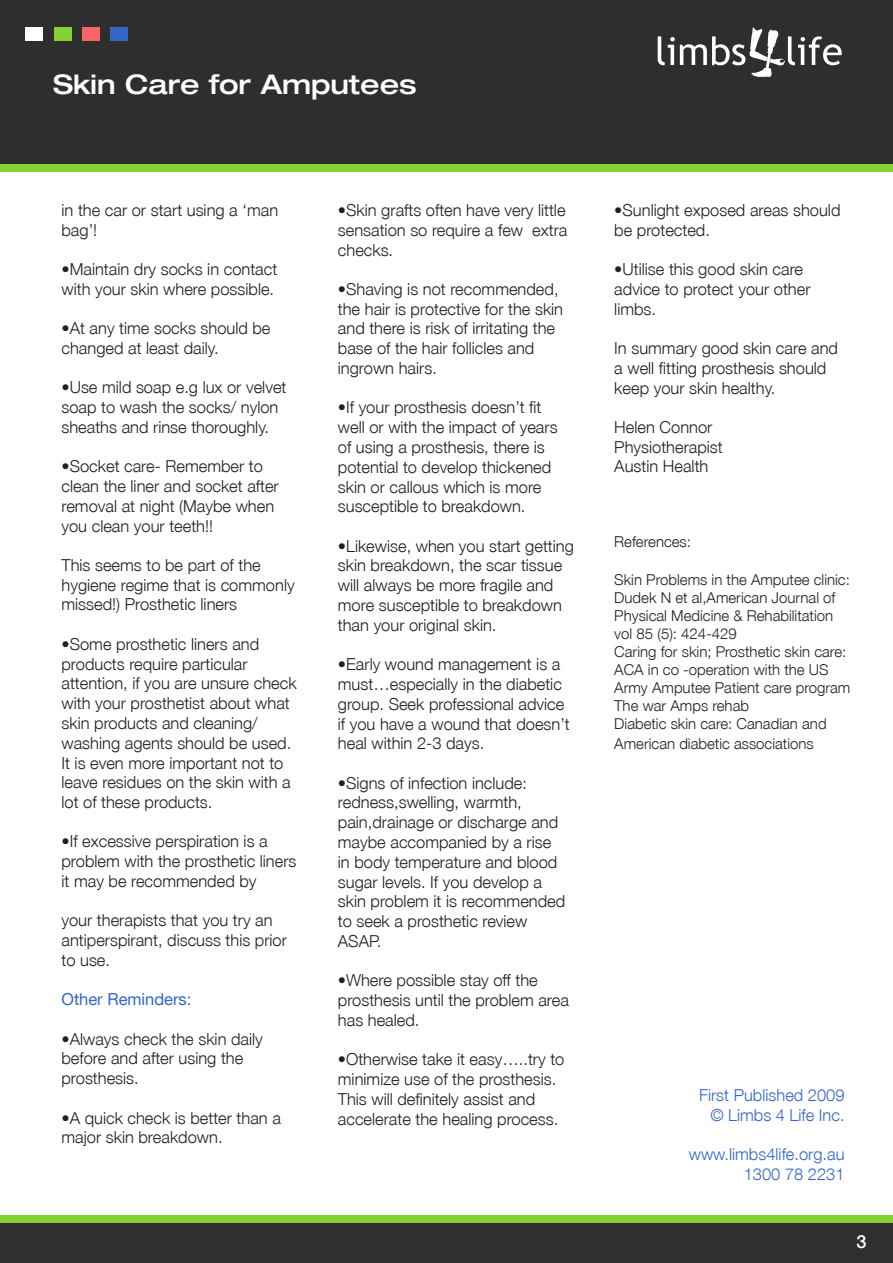
<style>
.page{position:relative;width:893px;height:1263px;background:#fff}
.page>*{position:absolute;margin:0;border:0;box-sizing:border-box;transform-origin:0 0}
.t1{font:500 expanded 27px "Helvetica Neue LT Pro";color:#fff}
.t2{font:500 18px "Helvetica Neue LT Pro";color:#fff}
.t3{font:300 16.5px/19.8px "Helvetica Neue LT Pro";color:#231f20}
.t4{font:300 16.5px/19.8px "Helvetica Neue LT Pro";color:#3266cb;text-align:right}
.t5{font:16.5px "Helvetica Neue LT Pro";color:#3266cb}
.t6{font:300 15px/18px "Helvetica Neue LT Pro";color:#231f20}
</style>
<div class="page">
<div style="left:0;top:0;width:893px;height:164px;background:#2e2e2e"></div>
<div style="left:0;top:1222px;width:893px;height:41px;background:#2f2f31"></div>
<div style="left:0;top:1215px;width:893px;height:7px;background:#85d234"></div>
<div style="left:0;top:164px;width:893px;height:8px;background:#85d234"></div>
<div style="left:82px;top:27px;width:17px;height:13px;background:#f96466"></div>
<div style="left:111px;top:27px;width:17px;height:13px;background:#3266cb"></div>
<div style="left:54px;top:27px;width:17px;height:13px;background:#85d234"></div>
<div style="left:26px;top:27px;width:17px;height:13px;background:#fff"></div>
<svg style="left:658px;top:27px;width:184px;height:50px"></svg>
<p class="t1" style="left:53px;top:67px;width:365px">Skin Care for Amputees</p>
<p class="t3" style="left:62px;top:200px;width:218px">in the car or start using a ‘man bag’!</p>
<p class="t3" style="left:62px;top:259px;width:217px">•Maintain dry socks in contact with your skin where possible.</p>
<p class="t3" style="left:62px;top:318px;width:211px">•At any time socks should be changed at least daily.</p>
<p class="t3" style="left:62px;top:377px;width:226px">•Use mild soap e.g lux or velvet soap to wash the socks/ nylon sheaths and rinse thoroughly.</p>
<p class="t3" style="left:62px;top:456px;width:219px">•Socket care- Remember to clean the liner and socket after removal at night (Maybe when you clean your teeth!!</p>
<p class="t3" style="left:62px;top:555px;width:235px">This seems to be part of the hygiene regime that is commonly missed!) Prosthetic liners</p>
<p class="t3" style="left:62px;top:634px;width:237px">•Some prosthetic liners and products require particular attention, if you are unsure check with your prosthetist about what skin products and cleaning/ washing agents should be used.<br>It is even more important not to leave residues on the skin with a lot of these products.</p>
<p class="t3" style="left:62px;top:831px;width:237px">•If excessive perspiration is a problem with the prosthetic liners it may be recommended by</p>
<p class="t3" style="left:62px;top:910px;width:227px">your therapists that you try an antiperspirant, discuss this prior to use.</p>
<p class="t5" style="left:62px;top:989px;width:131px">Other Reminders:</p>
<p class="t3" style="left:62px;top:1028px;width:203px">•Always check the skin daily before and after using the prosthesis.</p>
<p class="t3" style="left:62px;top:1107px;width:221px">•A quick check is better than a major skin breakdown.</p>
<p class="t3" style="left:338px;top:200px;width:231px;text-align:justify">•Skin grafts often have very little sensation so require a few extra checks.</p>
<p class="t3" style="left:338px;top:279px;width:227px">•Shaving is not recommended, the hair is protective for the skin and there is risk of irritating the base of the hair follicles and ingrown hairs.</p>
<p class="t3" style="left:338px;top:397px;width:221px">•If your prosthesis doesn’t fit well or with the impact of years of using a prosthesis, there is potential to develop thickened skin or callous which is more susceptible to breakdown.</p>
<p class="t3" style="left:338px;top:535px;width:237px">•Likewise, when you start getting skin breakdown, the scar tissue will always be more fragile and more susceptible to breakdown than your original skin.</p>
<p class="t3" style="left:338px;top:654px;width:233px">•Early wound management is a must…especially in the diabetic group. Seek professional advice if you have a wound that doesn’t heal within 2-3 days.</p>
<p class="t3" style="left:338px;top:772px;width:229px">•Signs of infection include: redness,swelling, warmth, pain,drainage or discharge and maybe accompanied by a rise in body temperature and blood sugar levels. If you develop a skin problem it is recommended to seek a prosthetic review<br>ASAP.</p>
<p class="t3" style="left:338px;top:970px;width:233px">•Where possible stay off the prosthesis until the problem area has healed.</p>
<p class="t3" style="left:338px;top:1049px;width:228px">•Otherwise take it easy…..try to minimize use of the prosthesis.<br>This will definitely assist and accelerate the healing process.</p>
<p class="t3" style="left:614px;top:200px;width:228px">•Sunlight exposed areas should be protected.</p>
<p class="t3" style="left:614px;top:259px;width:198px">•Utilise this good skin care advice to protect your other limbs.</p>
<p class="t3" style="left:614px;top:338px;width:225px">In summary good skin care and a well fitting prosthesis should keep your skin healthy.</p>
<p class="t3" style="left:614px;top:417px;width:110px">Helen Connor<br>Physiotherapist<br>Austin Health</p>
<p class="t6" style="left:614px;top:533px;width:78px">References:</p>
<p class="t6" style="left:614px;top:570px;width:238px">Skin Problems in the Amputee clinic:<br>Dudek N et al,American Journal of<br>Physical Medicine &amp; Rehabilitation vol 85 (5): 424-429<br>Caring for skin; Prosthetic skin care:<br>ACA in co -operation with the US<br>Army Amputee Patient care program<br>The war Amps rehab<br>Diabetic skin care: Canadian and</p>
<p class="t6" style="left:614px;top:734px;width:201px">American diabetic associations</p>
<p class="t4" style="left:699px;top:1084px;width:147px">First Published 2009 © Limbs 4 Life Inc.</p>
<p class="t4" style="left:689px;top:1144px;width:157px">www.limbs4life.org.au</p>
<p class="t4" style="left:744px;top:1164px;width:102px">1300 78 2231</p>
<p class="t2" style="left:857px;top:1231px;width:12px">3</p>
</div>
